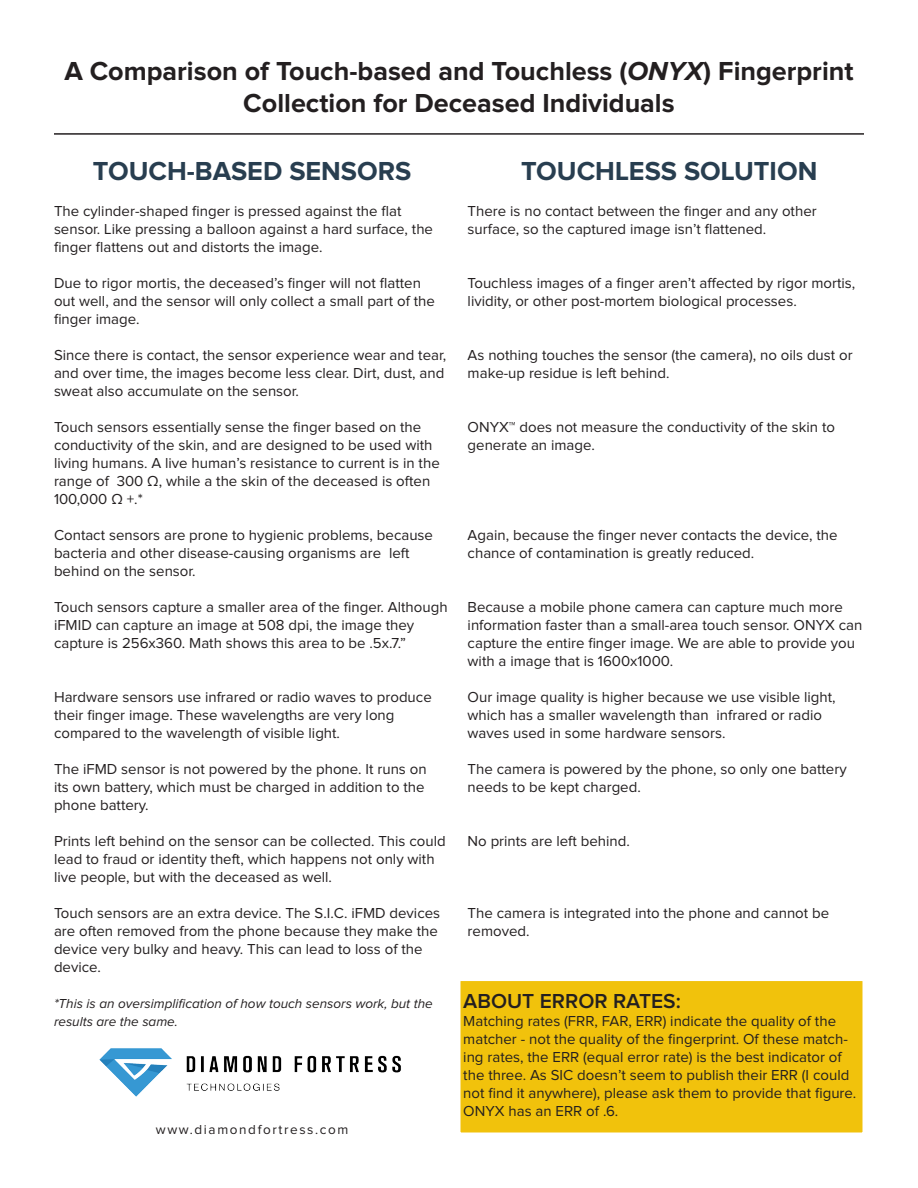
<style>
.page{position:relative;width:918px;height:1188px;background:#fff}
.page>*{position:absolute;margin:0;border:0;box-sizing:border-box;transform-origin:0 0}
.t1{font:700 27px/32.4px "Proxima Nova";color:#231f20;text-align:center}
.t2{font:700 27px "Proxima Nova";color:#283e50}
.t3{font:600 21px "Proxima Nova";color:#231f20}
.t4{font:15px/18px "Proxima Nova";color:#231f20}
.t5{font:italic 13.5px/18px "Proxima Nova";color:#231f20}
.t6{font:13.5px "Proxima Nova";letter-spacing:.12em;color:#231f20}
.s1{font-style:italic}
</style>
<div class="page">
<div style="left:459px;top:980px;width:405px;height:154px;background:#f1c20c;border:2px solid #fff"></div>
<hr style="left:54px;top:133px;width:810px;height:2px;background:#231f20">
<img style="left:99px;top:1048px;width:302px;height:49px">
<p class="t1" style="left:64px;top:56px;width:791px">A Comparison of Touch-based and Touchless (<span class="s1">ONYX</span>) Fingerprint<br>Collection for Deceased Individuals</p>
<p class="t2" style="left:93px;top:159px;width:320px">TOUCH-BASED SENSORS</p>
<p class="t4" style="left:54px;top:203px;width:381px">The cylinder-shaped finger is pressed against the flat sensor. Like pressing a balloon against a hard surface, the finger flattens out and distorts the image.</p>
<p class="t4" style="left:54px;top:275px;width:383px">Due to rigor mortis, the deceased’s finger will not flatten out well, and the sensor will only collect a small part of the finger image.</p>
<p class="t4" style="left:54px;top:347px;width:394px">Since there is contact, the sensor experience wear and tear, and over time, the images become less clear. Dirt, dust, and sweat also accumulate on the sensor.</p>
<p class="t4" style="left:54px;top:419px;width:387px">Touch sensors essentially sense the finger based on the conductivity of the skin, and are designed to be used with living humans. A live human’s resistance to current is in the range of 300 Ω, while a the skin of the deceased is often 100,000 Ω +.*</p>
<p class="t4" style="left:54px;top:527px;width:381px">Contact sensors are prone to hygienic problems, because bacteria and other disease-causing organisms are left behind on the sensor.</p>
<p class="t4" style="left:54px;top:599px;width:395px">Touch sensors capture a smaller area of the finger. Although iFMID can capture an image at 508 dpi, the image they capture is 256x360. Math shows this area to be .5x.7.”</p>
<p class="t4" style="left:54px;top:689px;width:379px">Hardware sensors use infrared or radio waves to produce their finger image. These wavelengths are very long compared to the wavelength of visible light.</p>
<p class="t4" style="left:54px;top:761px;width:374px">The iFMD sensor is not powered by the phone. It runs on its own battery, which must be charged in addition to the phone battery.</p>
<p class="t4" style="left:54px;top:833px;width:393px">Prints left behind on the sensor can be collected. This could lead to fraud or identity theft, which happens not only with live people, but with the deceased as well.</p>
<p class="t4" style="left:54px;top:905px;width:388px">Touch sensors are an extra device. The S.I.C. iFMD devices are often removed from the phone because they make the device very bulky and heavy. This can lead to loss of the device.</p>
<p class="t5" style="left:54px;top:995px;width:380px">*This is an oversimplification of how touch sensors work, but the results are the same.</p>
<p class="t6" style="left:156px;top:1123px;width:194px">www.diamondfortress.com</p>
<p class="t2" style="left:521px;top:159px;width:298px">TOUCHLESS SOLUTION</p>
<p class="t4" style="left:468px;top:203px;width:351px">There is no contact between the finger and any other surface, so the captured image isn’t flattened.</p>
<p class="t4" style="left:468px;top:275px;width:389px">Touchless images of a finger aren’t affected by rigor mortis, lividity, or other post-mortem biological processes.</p>
<p class="t4" style="left:468px;top:347px;width:387px">As nothing touches the sensor (the camera), no oils dust or make-up residue is left behind.</p>
<p class="t4" style="left:468px;top:419px;width:369px">ONYX™ does not measure the conductivity of the skin to generate an image.</p>
<p class="t4" style="left:468px;top:527px;width:371px">Again, because the finger never contacts the device, the chance of contamination is greatly reduced.</p>
<p class="t4" style="left:468px;top:599px;width:396px">Because a mobile phone camera can capture much more information faster than a small-area touch sensor. ONYX can capture the entire finger image. We are able to provide you with a image that is 1600x1000.</p>
<p class="t4" style="left:468px;top:689px;width:370px">Our image quality is higher because we use visible light, which has a smaller wavelength than infrared or radio waves used in some hardware sensors.</p>
<p class="t4" style="left:468px;top:761px;width:381px">The camera is powered by the phone, so only one battery needs to be kept charged.</p>
<p class="t4" style="left:468px;top:833px;width:164px">No prints are left behind.</p>
<p class="t4" style="left:468px;top:905px;width:363px">The camera is integrated into the phone and cannot be removed.</p>
<p class="t3" style="left:463px;top:991px;width:219px">ABOUT ERROR RATES:</p>
<p class="t4" style="left:463px;top:1013px;width:395px">Matching rates (FRR, FAR, ERR) indicate the quality of the matcher - not the quality of the fingerprint. Of these match&shy;ing rates, the ERR (equal error rate) is the best indicator of the three. As SIC doesn’t seem to publish their ERR (I could not find it anywhere), please ask them to provide that figure.<br>ONYX has an ERR of .6.</p>
</div>
